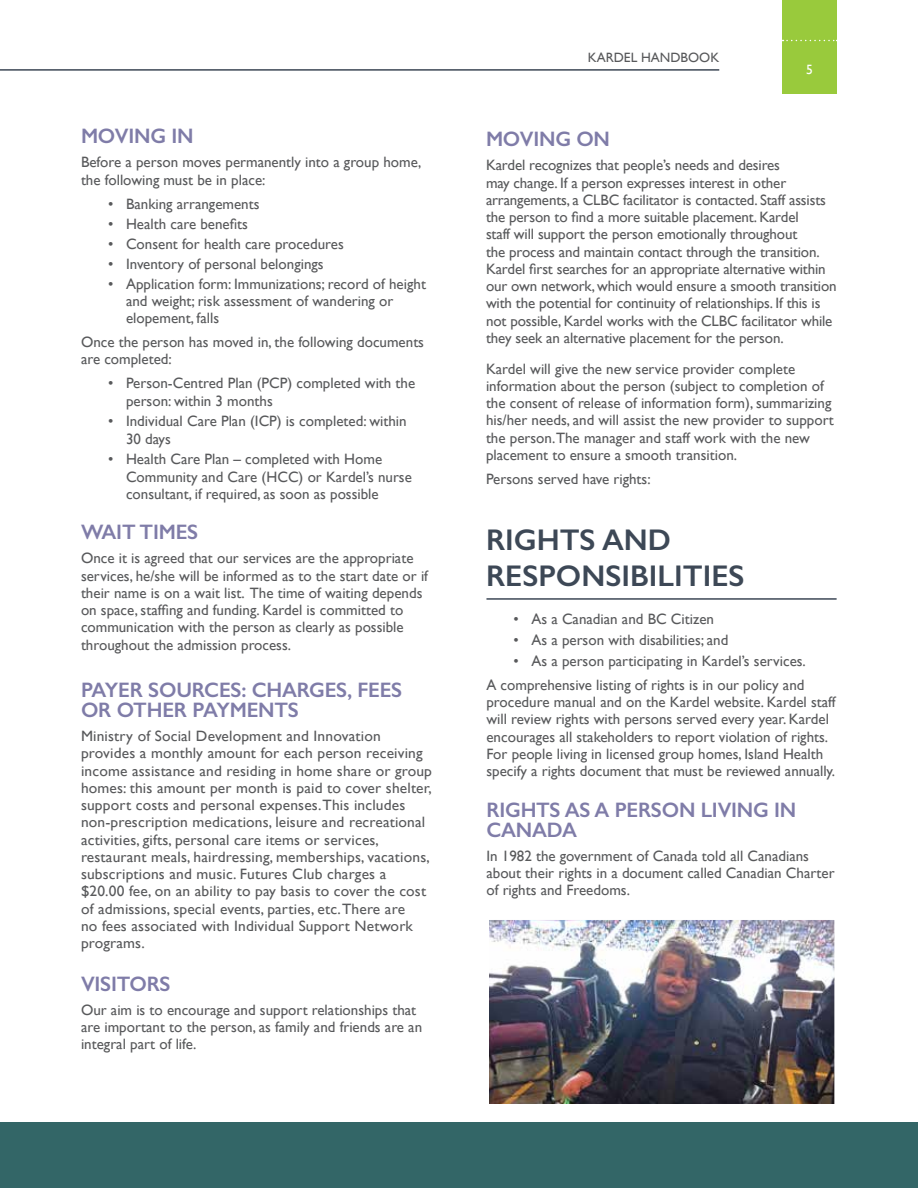
<style>
.page{position:relative;width:918px;height:1188px;background:#fff}
.page>*{position:absolute;margin:0;border:0;box-sizing:border-box;transform-origin:0 0}
.t1{font:600 30px/36px "Gill Sans";color:#3d4856}
.t2{font:600 21px/20.2px "Gill Sans";letter-spacing:-.01em;color:#7f7ca8}
.t3{font:15px/17.2px "Gill Sans";color:#58595b}
.t4{font:13.5px "Gill Sans";color:#58595b}
.t5{font:13.5px "Gill Sans";color:#fff}
</style>
<div class="page">
<div style="left:782px;top:0;width:55px;height:94px;background:#99ca3c"></div>
<svg style="left:782px;top:40px;width:55px;height:1px"></svg>
<hr style="left:0;top:69px;width:719px;height:2px;background:#3d4856">
<div style="left:0;top:1122px;width:918px;height:66px;background:#336667"></div>
<hr style="left:486px;top:598px;width:351px;height:2px;background:#3d4856">
<img style="left:490px;top:921px;width:343px;height:182px">
<div style="left:486px;top:917px;width:351px;height:190px;border:3px solid #fff"></div>
<h2 class="t2" style="left:81px;top:126px;width:114px">MOVING IN</h2>
<p class="t3" style="left:81px;top:154px;width:342px">Before a person moves permanently into a group home, the following must be in place:</p>
<p class="t3" style="left:108px;top:195px;width:153px">• Banking arrangements</p>
<p class="t3" style="left:108px;top:215px;width:142px">• Health care benefits</p>
<p class="t3" style="left:108px;top:235px;width:237px">• Consent for health care procedures</p>
<p class="t3" style="left:108px;top:255px;width:217px">• Inventory of personal belongings</p>
<p class="t3" style="left:126px;top:275px;width:302px;text-indent:-18px">• Application form: Immunizations; record of height and weight; risk assessment of wandering or elopement, falls</p>
<p class="t3" style="left:81px;top:333px;width:345px">Once the person has moved in, the following documents are completed:</p>
<p class="t3" style="left:126px;top:374px;width:291px;text-indent:-18px">• Person-Centred Plan (PCP) completed with the person: within 3 months</p>
<p class="t3" style="left:126px;top:412px;width:282px;text-indent:-18px">• Individual Care Plan (ICP) is completed: within<br>30 days</p>
<p class="t3" style="left:126px;top:450px;width:287px;text-indent:-18px">• Health Care Plan – completed with Home<br>Community and Care (HCC) or Kardel’s nurse consultant, if required, as soon as possible</p>
<h2 class="t2" style="left:81px;top:522px;width:119px">WAIT TIMES</h2>
<p class="t3" style="left:81px;top:549px;width:349px">Once it is agreed that our services are the appropriate services, he/she will be informed as to the start date or if their name is on a wait list. The time of waiting depends on space, staffing and funding. Kardel is committed to communication with the person as clearly as possible throughout the admission process.</p>
<h2 class="t2" style="left:81px;top:679px;width:323px">PAYER SOURCES: CHARGES, FEES<br>OR OTHER PAYMENTS</h2>
<p class="t3" style="left:81px;top:727px;width:353px">Ministry of Social Development and Innovation provides a monthly amount for each person receiving income assistance and residing in home share or group homes: this amount per month is paid to cover shelter, support costs and personal expenses. This includes non-prescription medications, leisure and recreational activities, gifts, personal care items or services, restaurant meals, hairdressing, memberships, vacations, subscriptions and music. Futures Club charges a $20.00 fee, on an ability to pay basis to cover the cost of admissions, special events, parties, etc. There are<br>no fees associated with Individual Support Network programs.</p>
<h2 class="t2" style="left:81px;top:973px;width:91px">VISITORS</h2>
<p class="t3" style="left:81px;top:1001px;width:343px">Our aim is to encourage and support relationships that are important to the person, as family and friends are an integral part of life.</p>
<p class="t4" style="left:588px;top:49px;width:133px">KARDEL HANDBOOK</p>
<p class="t5" style="left:806px;top:61px;width:8px">5</p>
<h2 class="t2" style="left:486px;top:129px;width:126px">MOVING ON</h2>
<p class="t3" style="left:486px;top:157px;width:352px">Kardel recognizes that people’s needs and desires<br>may change. If a person expresses interest in other arrangements, a CLBC facilitator is contacted. Staff assists the person to find a more suitable placement. Kardel<br>staff will support the person emotionally throughout<br>the process and maintain contact through the transition.<br>Kardel first searches for an appropriate alternative within our own network, which would ensure a smooth transition with the potential for continuity of relationships. If this is not possible, Kardel works with the CLBC facilitator while they seek an alternative placement for the person.</p>
<p class="t3" style="left:486px;top:360px;width:349px">Kardel will give the new service provider complete information about the person (subject to completion of the consent of release of information form), summarizing his/her needs, and will assist the new provider to support the person.The manager and staff work with the new placement to ensure a smooth transition.</p>
<p class="t3" style="left:486px;top:470px;width:166px">Persons served have rights:</p>
<h1 class="t1" style="left:486px;top:521px;width:260px">RIGHTS AND<br>RESPONSIBILITIES</h1>
<p class="t3" style="left:513px;top:611px;width:202px">• As a Canadian and BC Citizen</p>
<p class="t3" style="left:513px;top:631px;width:216px">• As a person with disabilities; and</p>
<p class="t3" style="left:486px;top:649px;width:321px;line-height:24px;text-align:right">• As a person participating in Kardel’s services.<br>A comprehensive listing of rights is in our policy and</p>
<p class="t3" style="left:486px;top:693px;width:351px">procedure manual and on the Kardel website. Kardel staff will review rights with persons served every year. Kardel encourages all stakeholders to report violation of rights.<br>For people living in licensed group homes, Island Health specify a rights document that must be reviewed annually.</p>
<h2 class="t2" style="left:486px;top:799px;width:311px">RIGHTS AS A PERSON LIVING IN<br>CANADA</h2>
<p class="t3" style="left:486px;top:847px;width:350px">In 1982 the government of Canada told all Canadians about their rights in a document called Canadian Charter of rights and Freedoms.</p>
</div>
